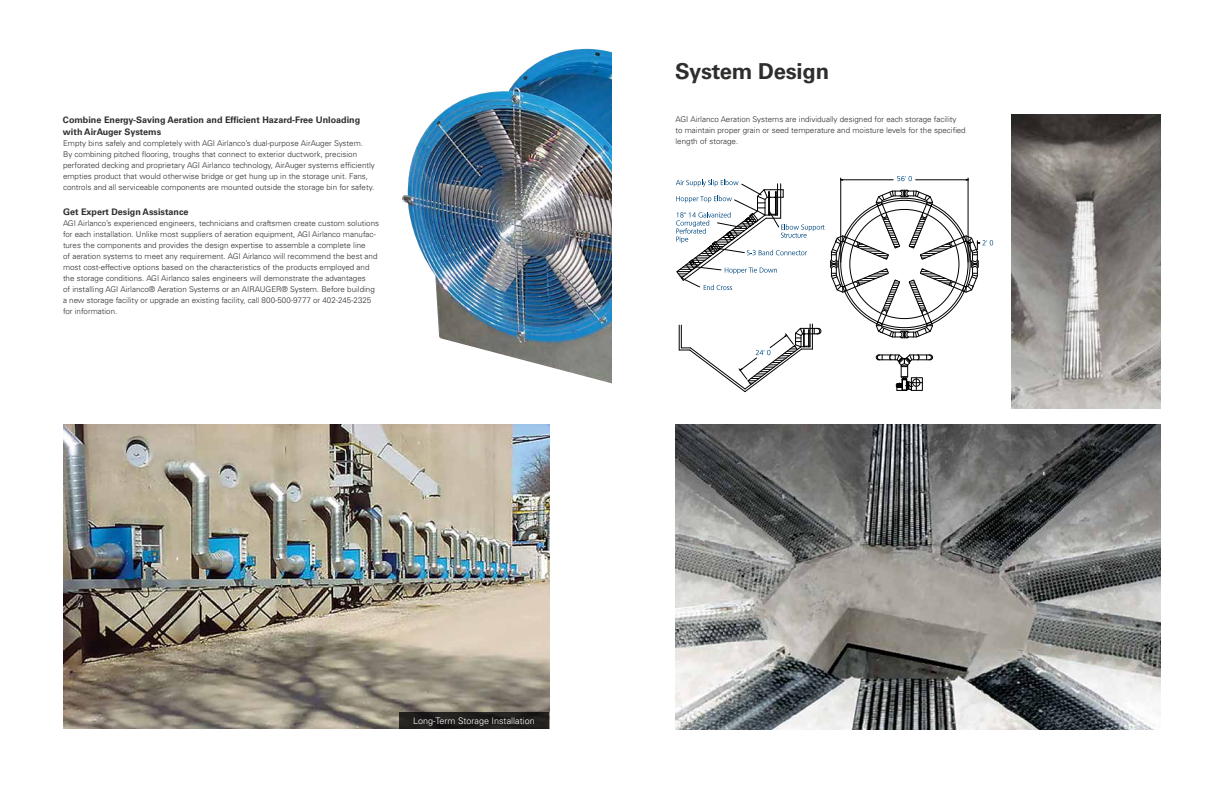
<style>
.page{position:relative;width:1224px;height:792px;background:#fff}
.page>*{position:absolute;margin:0;border:0;box-sizing:border-box;transform-origin:0 0}
.t1{font:700 22px "Univers LT Std";letter-spacing:-.01em;color:#2e2e2d}
.t2{font:700 9px/12px "Univers LT Std";color:#2e2e2d}
.t3{font:300 9px "Univers LT Std";color:#fff}
.t4{font:300 8px/11px "Univers LT Std";color:#2e2e2d}
</style>
<div class="page">
<img style="left:63px;top:424px;width:486px;height:305px">
<div style="left:399px;top:712px;width:150px;height:17px;background:#211e1c"></div>
<img style="left:402px;top:49px;width:210px;height:334px">
<svg style="left:676px;top:176px;width:317px;height:216px"></svg>
<img style="left:676px;top:424px;width:485px;height:305px">
<img style="left:1011px;top:115px;width:150px;height:294px">
<p class="t2" style="left:63px;top:113px;width:299px">Combine Energy-Saving Aeration and Efficient Hazard-Free Unloading with AirAuger Systems</p>
<p class="t4" style="left:63px;top:137px;width:313px">Empty bins safely and completely with AGI Airlanco’s dual-purpose AirAuger System.<br>By combining pitched flooring, troughs that connect to exterior ductwork, precision perforated decking and proprietary AGI Airlanco technology, AirAuger systems efficiently empties product that would otherwise bridge or get hung up in the storage unit. Fans, controls and all serviceable components are mounted outside the storage bin for safety.</p>
<p class="t2" style="left:63px;top:206px;width:127px">Get Expert Design Assistance</p>
<p class="t4" style="left:63px;top:218px;width:318px">AGI Airlanco’s experienced engineers, technicians and craftsmen create custom solutions for each installation. Unlike most suppliers of aeration equipment, AGI Airlanco manufac&shy;tures the components and provides the design expertise to assemble a complete line<br>of aeration systems to meet any requirement. AGI Airlanco will recommend the best and most cost-effective options based on the characteristics of the products employed and the storage conditions. AGI Airlanco sales engineers will demonstrate the advantages<br>of installing AGI Airlanco® Aeration Systems or an AIRAUGER® System. Before building a new storage facility or upgrade an existing facility, call 800-500-9777 or 402-245-2325 for information.</p>
<h1 class="t1" style="left:675px;top:58px;width:156px">System Design</h1>
<p class="t4" style="left:676px;top:113px;width:292px">AGI Airlanco Aeration Systems are individually designed for each storage facility to maintain proper grain or seed temperature and moisture levels for the specified length of storage.</p>
<p class="t3" style="left:413px;top:715px;width:123px">Long-Term Storage Installation</p>
</div>
